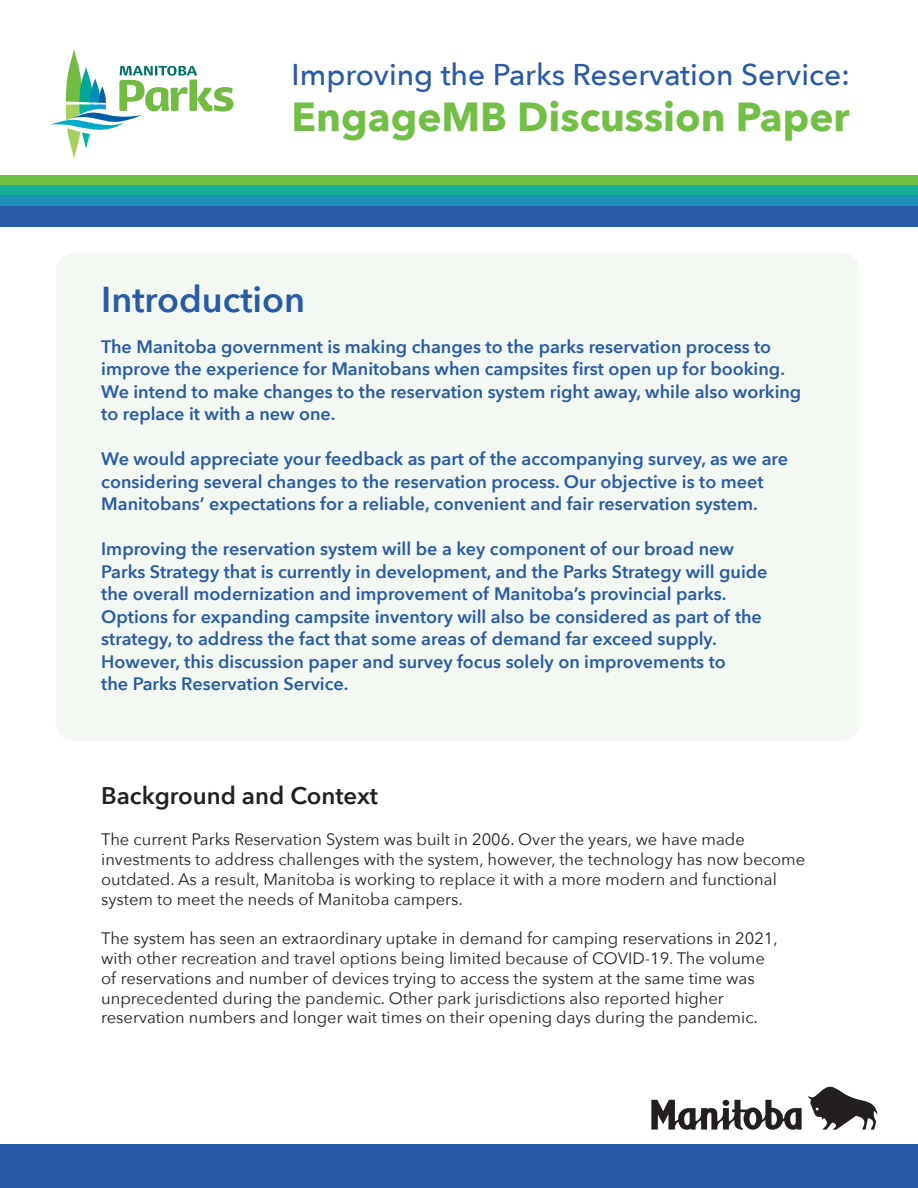
<style>
.page{position:relative;width:918px;height:1188px;background:#fff}
.page>*{position:absolute;margin:0;border:0;box-sizing:border-box;transform-origin:0 0}
.t1{font:700 40.5px "Avenir Next";color:#71bf44}
.t2{font:600 36px "Avenir Next";color:#275aa8}
.t3{font:500 30px "Avenir Next";color:#275aa8}
.t4{font:600 24px "Avenir Next";color:#231f20}
.t5{font:600 18px/22.5px "Avenir Next";color:#275aa8}
.t6{font:16.5px/19.8px "Avenir Next";color:#231f20}
</style>
<div class="page">
<div style="left:0;top:1145px;width:918px;height:43px;background:#275aa8"></div>
<div style="left:56px;top:253px;width:804px;height:488px;background:#f3f9f2;border-radius:18px"></div>
<svg style="left:808px;top:1087px;width:69px;height:43px"></svg>
<svg style="left:651px;top:1100px;width:151px;height:30px"></svg>
<div style="left:0;top:176px;width:918px;height:10px;background:#71bf44"></div>
<div style="left:0;top:186px;width:918px;height:10px;background:#15af98"></div>
<div style="left:0;top:196px;width:918px;height:10px;background:#218fbc"></div>
<div style="left:0;top:206px;width:918px;height:21px;background:#285ba8"></div>
<svg style="left:0;top:49px;width:263px;height:127px"></svg>
<p class="t3" style="left:292px;top:49px;width:560px">Improving the Parks Reservation Service:</p>
<p class="t1" style="left:292px;top:82px;width:559px">EngageMB Discussion Paper</p>
<p class="t2" style="left:101px;top:269px;width:205px">Introduction</p>
<p class="t5" style="left:101px;top:335px;width:702px">The Manitoba government is making changes to the parks reservation process to improve the experience for Manitobans when campsites first open up for booking.<br>We intend to make changes to the reservation system right away, while also working to replace it with a new one.</p>
<p class="t5" style="left:101px;top:448px;width:688px">We would appreciate your feedback as part of the accompanying survey, as we are considering several changes to the reservation process. Our objective is to meet<br>Manitobans’ expectations for a reliable, convenient and fair reservation system.</p>
<p class="t5" style="left:101px;top:538px;width:668px">Improving the reservation system will be a key component of our broad new Parks Strategy that is currently in development, and the Parks Strategy will guide the overall modernization and improvement of Manitoba’s provincial parks.<br>Options for expanding campsite inventory will also be considered as part of the strategy, to address the fact that some areas of demand far exceed supply.<br>However, this discussion paper and survey focus solely on improvements to<br>the Parks Reservation Service.</p>
<p class="t4" style="left:101px;top:775px;width:278px">Background and Context</p>
<p class="t6" style="left:101px;top:829px;width:705px">The current Parks Reservation System was built in 2006. Over the years, we have made investments to address challenges with the system, however, the technology has now become outdated. As a result, Manitoba is working to replace it with a more modern and functional system to meet the needs of Manitoba campers.</p>
<p class="t6" style="left:101px;top:928px;width:678px">The system has seen an extraordinary uptake in demand for camping reservations in 2021, with other recreation and travel options being limited because of COVID-19. The volume of reservations and number of devices trying to access the system at the same time was unprecedented during the pandemic. Other park jurisdictions also reported higher reservation numbers and longer wait times on their opening days during the pandemic.</p>
</div>
